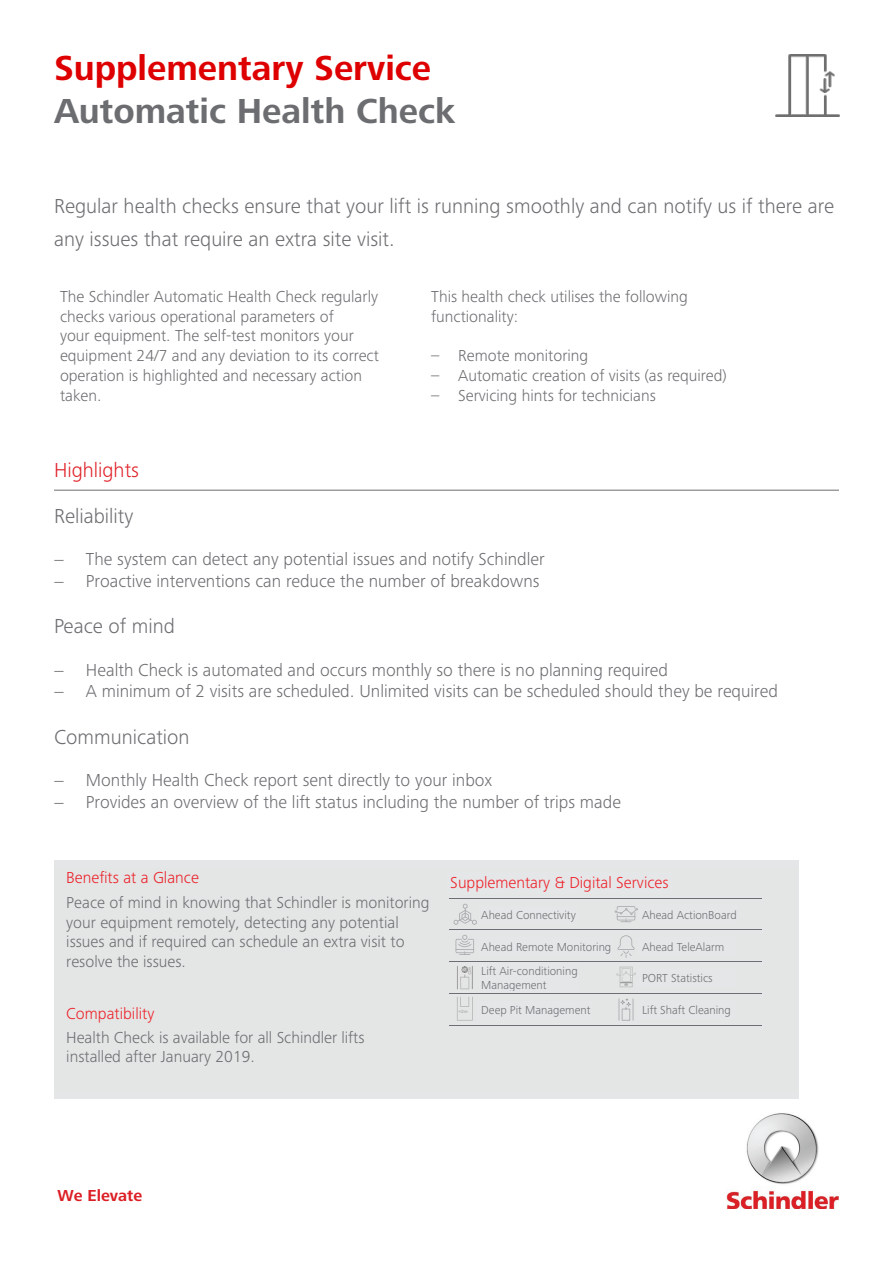
<style>
.page{position:relative;width:893px;height:1263px;background:#fff}
.page>*{position:absolute;margin:0;border:0;box-sizing:border-box;transform-origin:0 0}
.t1{font:700 36px "Frutiger Next LTW1 G";color:#de0000}
.t2{font:700 36px "Frutiger Next LTW1 G";color:#6c6d70}
.t3{font:300 21px/32.4px "Frutiger Next LTW1 G";color:#6c6d70}
.t4{font:300 21px "Frutiger Next LTW1 G";color:#e01f26}
.t5{font:300 18px "Frutiger Next LTW1 G";color:#6c6d70}
.t6{font:300 16.5px/19.8px "Frutiger Next LTW1 G";color:#6c6d70}
.t7{font:300 16.5px "Frutiger Next LTW1 G";color:#ed1f26}
.t8{font:700 16.5px "Frutiger Next LTW1 G";color:#dc1f25}
.t9{font:300 12px/14.4px "Frutiger Next LTW1 G";color:#6d6e71}
.t10{font:700 4.5px "Arial";color:#b3b3b3}
.s1{color:#ec1f26}
.s2{color:#ed1f26}
</style>
<div class="page">
<img style="left:727px;top:1113px;width:112px;height:96px">
<hr style="left:54px;top:490px;width:785px;height:1px;background:#6c6d70">
<div style="left:54px;top:860px;width:744px;height:239px;background:#e5e6e8"></div>
<hr style="left:449px;top:898px;width:312px;height:1px;background:#6d6e71">
<hr style="left:449px;top:929px;width:312px;height:1px;background:#6d6e71">
<hr style="left:449px;top:961px;width:312px;height:1px;background:#6d6e71">
<hr style="left:449px;top:993px;width:312px;height:1px;background:#6d6e71">
<hr style="left:449px;top:1025px;width:312px;height:1px;background:#6d6e71">
<svg style="left:454px;top:903px;width:23px;height:22px"></svg>
<svg style="left:456px;top:935px;width:18px;height:20px"></svg>
<svg style="left:457px;top:966px;width:16px;height:23px"></svg>
<svg style="left:457px;top:997px;width:16px;height:24px"></svg>
<svg style="left:615px;top:906px;width:23px;height:16px"></svg>
<svg style="left:617px;top:935px;width:18px;height:23px"></svg>
<svg style="left:616px;top:967px;width:20px;height:20px"></svg>
<svg style="left:619px;top:998px;width:14px;height:23px"></svg>
<img style="left:776px;top:54px;width:63px;height:63px">
<p class="t1" style="left:54px;top:47px;width:379px">Supplementary Service</p>
<p class="t2" style="left:54px;top:91px;width:403px">Automatic Health Check</p>
<p class="t3" style="left:54px;top:190px;width:782px">Regular health checks ensure that your lift is running smoothly and can notify us if there are any issues that require an extra site visit.</p>
<p class="t6" style="left:60px;top:286px;width:320px">The Schindler Automatic Health Check regularly checks various operational parameters of<br>your equipment. The self-test monitors your equipment 24/7 and any deviation to its correct operation is highlighted and necessary action taken.</p>
<p class="t6" style="left:431px;top:286px;width:258px">This health check utilises the following functionality:</p>
<p class="t6" style="left:431px;top:346px;width:159px">– Remote monitoring</p>
<p class="t6" style="left:431px;top:366px;width:297px">– Automatic creation of visits (as required)</p>
<p class="t6" style="left:431px;top:385px;width:226px">– Servicing hints for technicians</p>
<p class="t4" style="left:54px;top:457px;width:87px">Highlights</p>
<p class="t3" style="left:54px;top:499px;width:81px">Reliability</p>
<p class="t5" style="left:54px;top:549px;width:492px">− The system can detect any potential issues and notify Schindler</p>
<p class="t5" style="left:54px;top:571px;width:487px">− Proactive interventions can reduce the number of breakdowns</p>
<p class="t3" style="left:54px;top:610px;width:122px">Peace of mind</p>
<p class="t5" style="left:54px;top:659px;width:615px">− Health Check is automated and occurs monthly so there is no planning required</p>
<p class="t5" style="left:54px;top:681px;width:725px">− A minimum of 2 visits are scheduled. Unlimited visits can be scheduled should they be required</p>
<p class="t3" style="left:54px;top:720px;width:137px">Communication</p>
<p class="t5" style="left:54px;top:770px;width:440px">− Monthly Health Check report sent directly to your inbox</p>
<p class="t5" style="left:54px;top:791px;width:568px">− Provides an overview of the lift status including the number of trips made</p>
<p class="t6" style="left:66px;top:865px;width:365px;line-height:25px"><span class="s1">Benefits at a Glance<br></span>Peace of mind in knowing that Schindler is monitoring</p>
<p class="t6" style="left:66px;top:912px;width:340px">your equipment remotely, detecting any potential issues and if required can schedule an extra visit to resolve the issues.</p>
<p class="t6" style="left:66px;top:1002px;width:300px;line-height:23.5px"><span class="s2">Compatibility<br></span>Health Check is available for all Schindler lifts</p>
<p class="t6" style="left:66px;top:1047px;width:190px">installed after January 2019.</p>
<p class="t7" style="left:450px;top:873px;width:220px">Supplementary &amp; Digital Services</p>
<p class="t9" style="left:481px;top:907px;width:96px">Ahead Connectivity</p>
<p class="t9" style="left:642px;top:907px;width:96px">Ahead ActionBoard</p>
<p class="t9" style="left:481px;top:939px;width:132px">Ahead Remote Monitoring</p>
<p class="t9" style="left:642px;top:939px;width:84px">Ahead TeleAlarm</p>
<p class="t9" style="left:481px;top:963px;width:98px">Lift Air-conditioning<br>Management</p>
<p class="t9" style="left:642px;top:971px;width:72px">PORT Statistics</p>
<p class="t10" style="left:459px;top:1008px;width:11px">+2m</p>
<p class="t9" style="left:481px;top:1002px;width:111px">Deep Pit Management</p>
<p class="t9" style="left:642px;top:1002px;width:90px">Lift Shaft Cleaning</p>
<p class="t8" style="left:58px;top:1185px;width:86px">We Elevate</p>
</div>
